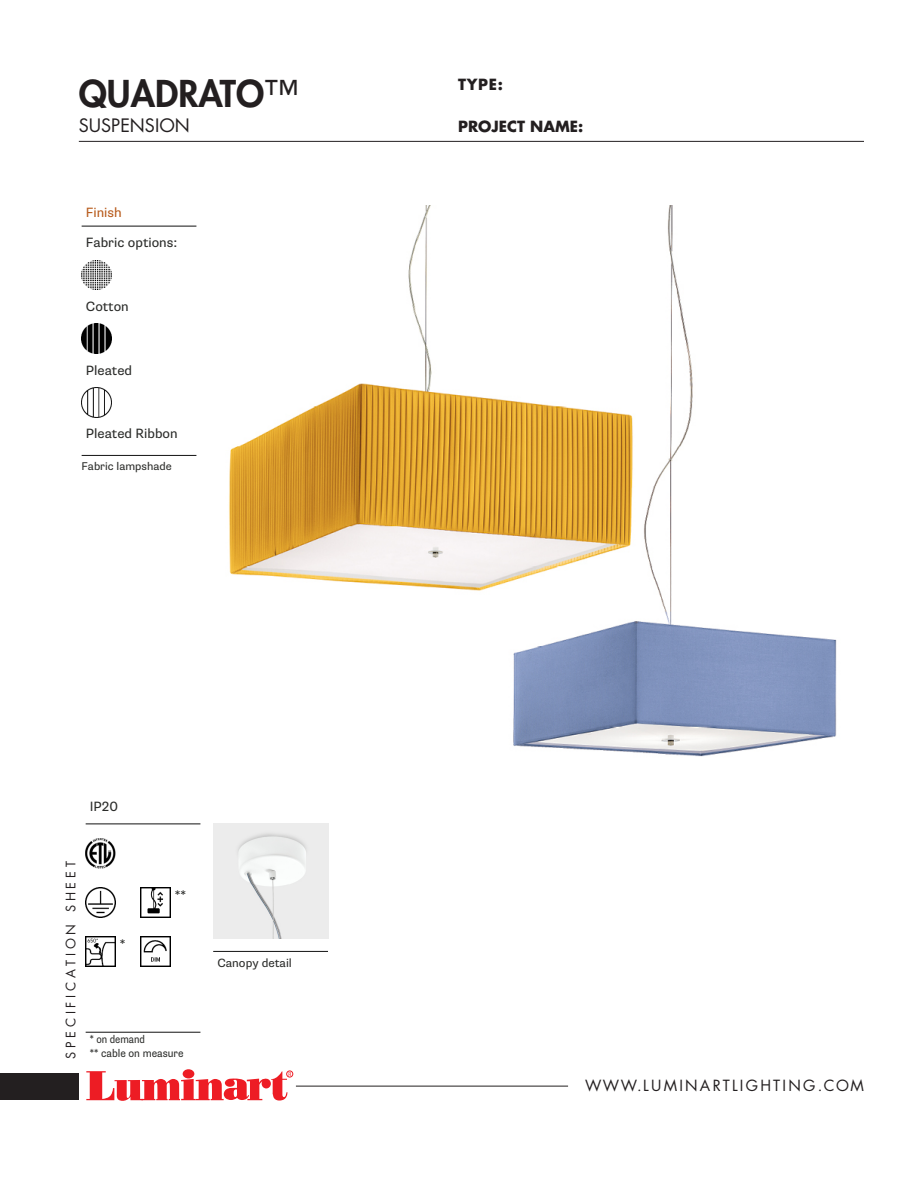
<style>
.page{position:relative;width:918px;height:1188px;background:#fff}
.page>*{position:absolute;margin:0;border:0;box-sizing:border-box;transform-origin:0 0}
.t1{font:800 36px "Futura Std";color:#231f20}
.t2{font:18px "Futura Std";color:#231f20}
.t3{font:15px "Futura Std";letter-spacing:.15em;color:#231f20}
.t4{font:700 15px "Futura Std";color:#231f20}
.t5{font:13.5px "Supria Sans";color:#2b2c2a}
.t6{font:13.5px "Supria Sans";color:#b85c1d}
.t7{font:12.75px "Futura Std";letter-spacing:.3em;color:#231f20}
.t8{font:12px "Supria Sans";color:#2b2c2a}
.t9{font:11.25px/14.1px "Supria Sans";color:#2b2c2a;scale:.87 1}
.t10{font:11.25px "Supria Sans";color:#2b2c2a}
.s1{font-weight:500}
</style>
<div class="page">
<div style="left:0;top:1073px;width:79px;height:27px;background:#231f20"></div>
<hr style="left:296px;top:1086px;width:272px;height:1px;background:#231f20">
<svg style="left:183px;top:1069px;width:11px;height:9px"></svg>
<svg style="left:86px;top:1071px;width:207px;height:30px"></svg>
<hr style="left:79px;top:141px;width:785px;height:1px;background:#231f20">
<img style="left:229px;top:205px;width:608px;height:552px">
<hr style="left:82px;top:226px;width:114px;height:1px;background:#202020">
<img style="left:82px;top:260px;width:29px;height:30px">
<img style="left:82px;top:324px;width:29px;height:30px">
<img style="left:82px;top:388px;width:29px;height:29px">
<hr style="left:82px;top:455px;width:114px;height:1px;background:#202020">
<hr style="left:86px;top:1032px;width:114px;height:1px;background:#202020">
<hr style="left:86px;top:823px;width:114px;height:1px;background:#202020">
<img style="left:85px;top:839px;width:30px;height:30px">
<img style="left:86px;top:888px;width:29px;height:29px">
<img style="left:141px;top:888px;width:30px;height:29px">
<img style="left:86px;top:937px;width:29px;height:29px">
<img style="left:141px;top:937px;width:30px;height:29px">
<img style="left:213px;top:824px;width:115px;height:115px">
<hr style="left:213px;top:951px;width:115px;height:1px;background:#202020">
<p class="t1" style="left:79px;top:70px;width:221px">QUADRATO<span class="s1">™</span></p>
<p class="t2" style="left:79px;top:114px;width:113px">SUSPENSION</p>
<p class="t5" style="left:90px;top:96px;width:44px">Cotton</p>
<p class="t5" style="left:90px;top:118px;width:44px">Cotton</p>
<p class="t6" style="left:86px;top:205px;width:37px">Finish</p>
<p class="t5" style="left:86px;top:234px;width:93px">Fabric options:</p>
<p class="t5" style="left:86px;top:298px;width:44px">Cotton</p>
<p class="t5" style="left:86px;top:362px;width:48px">Pleated</p>
<p class="t5" style="left:86px;top:426px;width:93px">Pleated Ribbon</p>
<p class="t10" style="left:82px;top:459px;width:92px">Fabric lampshade</p>
<p class="t5" style="left:90px;top:798px;width:30px">IP20</p>
<p class="t7" style="left:63px;top:1059px;width:199px;rotate:-90deg">SPECIFICATION SHEET</p>
<p class="t5" style="left:120px;top:936px;width:7px">*</p>
<p class="t5" style="left:175px;top:887px;width:13px">**</p>
<p class="t9" style="left:90px;top:1032px;width:109px">* on demand<br>** cable on measure</p>
<p class="t8" style="left:217px;top:955px;width:76px">Canopy detail</p>
<p class="t4" style="left:458px;top:75px;width:47px">TYPE:</p>
<p class="t4" style="left:458px;top:117px;width:127px">PROJECT NAME:</p>
<p class="t3" style="left:585px;top:1076px;width:280px">WWW.LUMINARTLIGHTING.COM</p>
</div>
